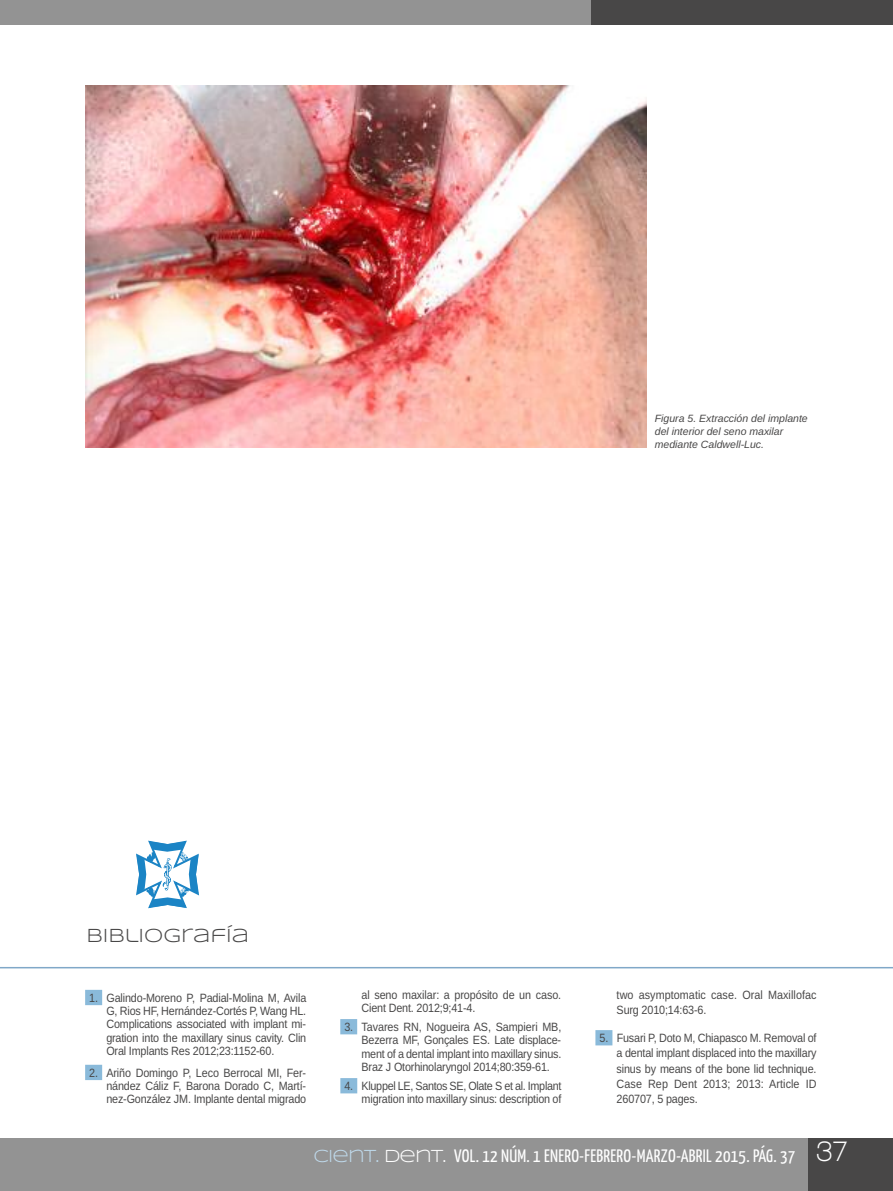
<style>
.page{position:relative;width:893px;height:1191px;background:#fff}
.page>*{position:absolute;margin:0;border:0;box-sizing:border-box;transform-origin:0 0}
.t1{font:19.5px "Syncopate";color:#484747}
.t2{font:18px "Yanone Kaffeesatz";letter-spacing:.015em;color:#fff}
.t3{font:12px/13.4px "Arimo";letter-spacing:-.015em;color:#484747;text-align:justify;scale:.9 1}
.t4{font:12px/15.3px "Arimo";letter-spacing:.005em;color:#484747;scale:.9 1}
.t5{font:italic 10.5px/12.6px "Arimo";color:#484747}
.s1{font-family:"Syncopate";color:#bfd9eb}
.s2{font-family:"Syncopate"}
.s3{font-family:"Walkway";font-weight:700;font-size:30px}
</style>
<div class="page">
<div style="left:0;top:1138px;width:893px;height:53px;background:#939393"></div>
<div style="left:0;top:0;width:599px;height:25px;background:#939393"></div>
<div style="left:591px;top:0;width:302px;height:25px;background:#484747"></div>
<div style="left:808px;top:1138px;width:85px;height:53px;background:#484747"></div>
<hr style="left:0;top:967px;width:893px;height:1px;background:#80a8c8">
<div style="left:85px;top:989px;width:17px;height:16px;background:#8abada"></div>
<div style="left:85px;top:1064px;width:17px;height:16px;background:#8abada"></div>
<div style="left:340px;top:1019px;width:17px;height:15px;background:#8abada"></div>
<div style="left:340px;top:1078px;width:17px;height:15px;background:#8abada"></div>
<div style="left:595px;top:1030px;width:17px;height:15px;background:#8abada"></div>
<svg style="left:136px;top:840px;width:63px;height:68px"></svg>
<img style="left:85px;top:85px;width:561px;height:363px">
<p class="t5" style="left:655px;top:412px;width:154px">Figura 5. Extracción del implante del interior del seno maxilar mediante Caldwell-Luc.</p>
<h1 class="t1" style="left:87px;top:924px;width:164px">BIBLIOGRAFÍA</h1>
<p class="t3" style="left:106px;top:991px;width:224px;text-indent:-17px">1. Galindo-Moreno P, Padial-Molina M, Avila G, Rios hF, hernández-Cortés P, Wang hL.<br>Complications associated with implant mi&shy;gration into the maxillary sinus cavity. Clin Oral Implants Res 2012;23:1152-60.</p>
<p class="t3" style="left:106px;top:1065px;width:224px;text-indent:-17px">2. Ariño Domingo P, Leco Berrocal MI, Fer&shy;nández Cáliz F, Barona Dorado C, Martí&shy;nez-González JM. Implante dental migrado</p>
<p class="t3" style="left:361px;top:987px;width:224px">al seno maxilar: a propósito de un caso.<br>Cient Dent. 2012;9;41-4.</p>
<p class="t3" style="left:361px;top:1020px;width:224px;text-indent:-17px">3. Tavares RN, Nogueira AS, Sampieri MB, Bezerra MF, Gonçales ES. Late displace&shy;ment of a dental implant into maxillary sinus.<br>Braz J Otorhinolaryngol 2014;80:359-61.</p>
<p class="t3" style="left:344px;top:1079px;width:243px;text-align:right">4. Kluppel LE, Santos SE, Olate S et al. Implant migration into maxillary sinus: description of</p>
<p class="t4" style="left:617px;top:986px;width:224px">two asymptomatic case. Oral Maxillofac<br>Surg 2010;14:63-6.</p>
<p class="t3" style="left:617px;top:1030px;width:224px;line-height:15.3px;text-indent:-17px">5. Fusari P, Doto M, Chiapasco M. Removal of a dental implant displaced into the maxillary sinus by means of the bone lid technique.<br>Case Rep Dent 2013; 2013: Article ID 260707, 5 pages.</p>
<h2 class="t2" style="left:313px;top:1144px;width:536px"><span class="s1">CIENT.</span> <span class="s2">DENT.</span> VOL. 12 NÚM. 1 ENERO-FEBRERO-MARZO-ABRIL 2015. PÁG. 37 <span class="s3">37</span></h2>
</div>
